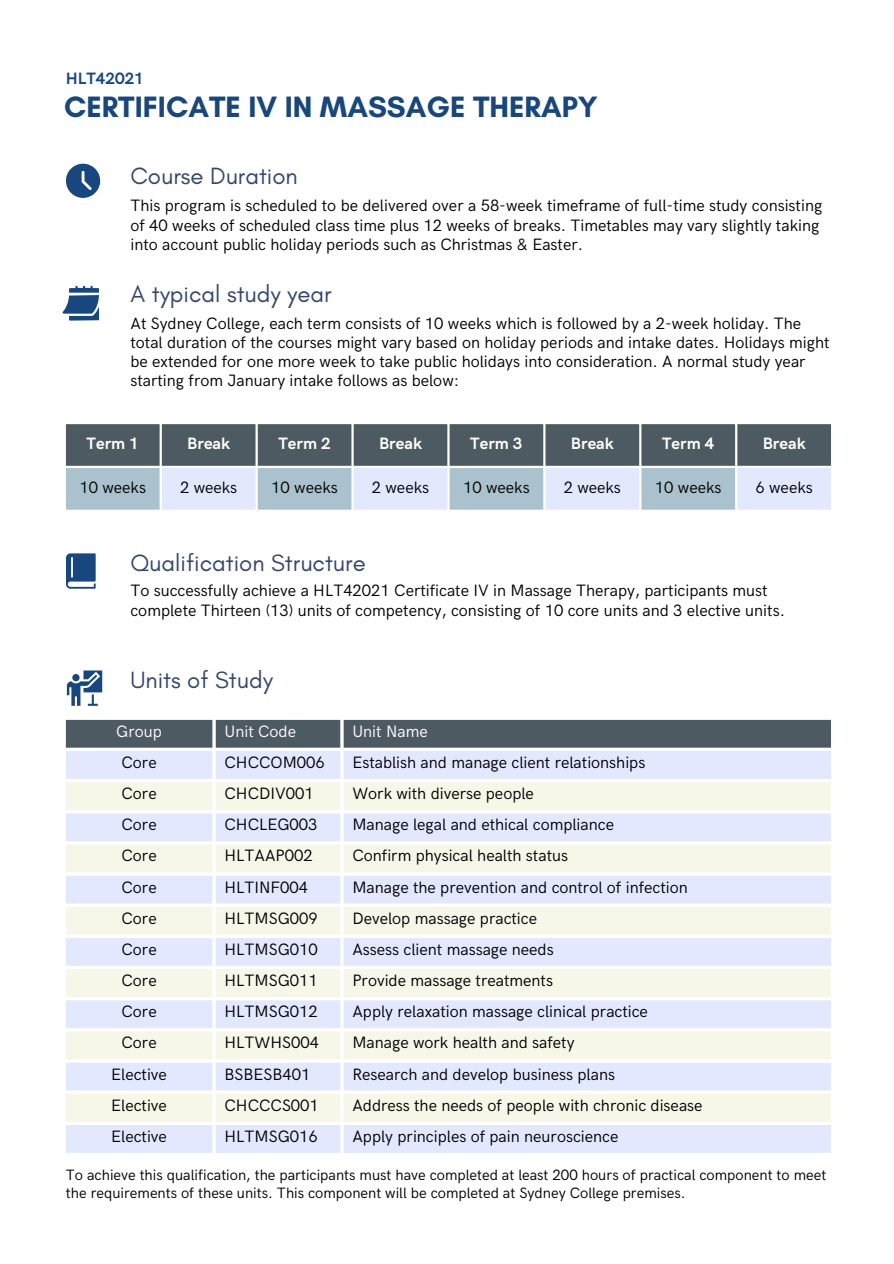
<style>
.page{position:relative;width:894px;height:1264px;background:#fff}
.page>*{position:absolute;margin:0;border:0;box-sizing:border-box;transform-origin:0 0}
.t1{font:700 30px "Glacial Indifference";color:#18467f}
.t2{font:24px "Glacial Indifference";color:#34476e}
.t3{font:16.5px/19.2px "HK Grotesk";color:#000}
.t4{font:700 16.5px "HK Grotesk";color:#fff}
.t5{font:16.5px "HK Grotesk";color:#fff}
.t6{font:700 16.5px "HK Grotesk";color:#18467f}
.t7{font:15px/18px "HK Grotesk";color:#000}
</style>
<div class="page">
<svg style="left:66px;top:164px;width:34px;height:34px"></svg>
<svg style="left:63px;top:286px;width:36px;height:34px"></svg>
<svg style="left:66px;top:424px;width:764px;height:85px;background:#8c99a5"></svg>
<svg style="left:66px;top:553px;width:30px;height:35px"></svg>
<svg style="left:67px;top:670px;width:35px;height:35px"></svg>
<div style="left:72px;top:674px;width:8px;height:7px;background:#18467f;border-radius:50%"></div>
<div style="left:66px;top:720px;width:764px;height:27px;background:#4e5a62"></div>
<svg style="left:66px;top:751px;width:764px;height:401px;background:#e6eafe"></svg>
<svg style="left:66px;top:782px;width:764px;height:339px;background:#eff1f4"></svg>
<p class="t6" style="left:66px;top:69px;width:79px">HLT42021</p>
<h1 class="t1" style="left:64px;top:89px;width:535px">CERTIFICATE IV IN MASSAGE THERAPY</h1>
<h2 class="t2" style="left:130px;top:161px;width:169px">Course Duration</h2>
<p class="t3" style="left:130px;top:197px;width:693px">This program is scheduled to be delivered over a 58-week timeframe of full-time study consisting of 40 weeks of scheduled class time plus 12 weeks of breaks. Timetables may vary slightly taking into account public holiday periods such as Christmas &amp; Easter.</p>
<h2 class="t2" style="left:130px;top:279px;width:203px">A typical study year</h2>
<p class="t3" style="left:130px;top:314px;width:700px">At Sydney College, each term consists of 10 weeks which is followed by a 2-week holiday. The total duration of the courses might vary based on holiday periods and intake dates. Holidays might be extended for one more week to take public holidays into consideration. A normal study year starting from January intake follows as below:</p>
<p class="t4" style="left:87px;top:434px;width:54px">Term 1</p>
<p class="t4" style="left:187px;top:434px;width:44px">Break</p>
<p class="t4" style="left:278px;top:434px;width:54px">Term 2</p>
<p class="t4" style="left:379px;top:434px;width:44px">Break</p>
<p class="t4" style="left:470px;top:434px;width:54px">Term 3</p>
<p class="t4" style="left:570px;top:434px;width:44px">Break</p>
<p class="t4" style="left:662px;top:434px;width:54px">Term 4</p>
<p class="t4" style="left:762px;top:434px;width:44px">Break</p>
<p class="t3" style="left:79px;top:478px;width:68px">10 weeks</p>
<p class="t3" style="left:180px;top:478px;width:59px">2 weeks</p>
<p class="t3" style="left:271px;top:478px;width:68px">10 weeks</p>
<p class="t3" style="left:372px;top:478px;width:59px">2 weeks</p>
<p class="t3" style="left:463px;top:478px;width:68px">10 weeks</p>
<p class="t3" style="left:563px;top:478px;width:59px">2 weeks</p>
<p class="t3" style="left:654px;top:478px;width:68px">10 weeks</p>
<p class="t3" style="left:755px;top:478px;width:59px">6 weeks</p>
<h2 class="t2" style="left:130px;top:547px;width:237px">Qualification Structure</h2>
<p class="t3" style="left:130px;top:582px;width:655px">To successfully achieve a HLT42021 Certificate IV in Massage Therapy, participants must complete Thirteen (13) units of competency, consisting of 10 core units and 3 elective units.</p>
<h2 class="t2" style="left:130px;top:665px;width:144px">Units of Study</h2>
<p class="t5" style="left:116px;top:722px;width:47px">Group</p>
<p class="t5" style="left:224px;top:722px;width:73px">Unit Code</p>
<p class="t5" style="left:352px;top:722px;width:77px">Unit Name</p>
<p class="t3" style="left:121px;top:753px;width:37px">Core</p>
<p class="t3" style="left:224px;top:753px;width:102px">CHCCOM006</p>
<p class="t3" style="left:352px;top:753px;width:294px">Establish and manage client relationships</p>
<p class="t3" style="left:121px;top:784px;width:37px">Core</p>
<p class="t3" style="left:224px;top:784px;width:91px">CHCDIV001</p>
<p class="t3" style="left:352px;top:784px;width:183px">Work with diverse people</p>
<p class="t3" style="left:121px;top:815px;width:37px">Core</p>
<p class="t3" style="left:224px;top:815px;width:94px">CHCLEG003</p>
<p class="t3" style="left:352px;top:815px;width:263px">Manage legal and ethical compliance</p>
<p class="t3" style="left:121px;top:846px;width:37px">Core</p>
<p class="t3" style="left:224px;top:846px;width:90px">HLTAAP002</p>
<p class="t3" style="left:352px;top:846px;width:217px">Confirm physical health status</p>
<p class="t3" style="left:121px;top:878px;width:37px">Core</p>
<p class="t3" style="left:224px;top:878px;width:85px">HLTINF004</p>
<p class="t3" style="left:352px;top:878px;width:337px">Manage the prevention and control of infection</p>
<p class="t3" style="left:121px;top:909px;width:37px">Core</p>
<p class="t3" style="left:224px;top:909px;width:95px">HLTMSG009</p>
<p class="t3" style="left:352px;top:909px;width:186px">Develop massage practice</p>
<p class="t3" style="left:121px;top:940px;width:37px">Core</p>
<p class="t3" style="left:224px;top:940px;width:95px">HLTMSG010</p>
<p class="t3" style="left:352px;top:940px;width:203px">Assess client massage needs</p>
<p class="t3" style="left:121px;top:971px;width:37px">Core</p>
<p class="t3" style="left:224px;top:971px;width:95px">HLTMSG011</p>
<p class="t3" style="left:352px;top:971px;width:202px">Provide massage treatments</p>
<p class="t3" style="left:121px;top:1002px;width:37px">Core</p>
<p class="t3" style="left:224px;top:1002px;width:95px">HLTMSG012</p>
<p class="t3" style="left:352px;top:1002px;width:297px">Apply relaxation massage clinical practice</p>
<p class="t3" style="left:121px;top:1033px;width:37px">Core</p>
<p class="t3" style="left:224px;top:1033px;width:96px">HLTWHS004</p>
<p class="t3" style="left:352px;top:1033px;width:223px">Manage work health and safety</p>
<p class="t3" style="left:111px;top:1065px;width:57px">Elective</p>
<p class="t3" style="left:224px;top:1065px;width:87px">BSBESB401</p>
<p class="t3" style="left:352px;top:1065px;width:264px">Research and develop business plans</p>
<p class="t3" style="left:111px;top:1096px;width:57px">Elective</p>
<p class="t3" style="left:224px;top:1096px;width:96px">CHCCCS001</p>
<p class="t3" style="left:352px;top:1096px;width:351px">Address the needs of people with chronic disease</p>
<p class="t3" style="left:111px;top:1127px;width:57px">Elective</p>
<p class="t3" style="left:224px;top:1127px;width:95px">HLTMSG016</p>
<p class="t3" style="left:352px;top:1127px;width:267px">Apply principles of pain neuroscience</p>
<p class="t7" style="left:66px;top:1166px;width:761px">To achieve this qualification, the participants must have completed at least 200 hours of practical component to meet the requirements of these units. This component will be completed at Sydney College premises.</p>
</div>
